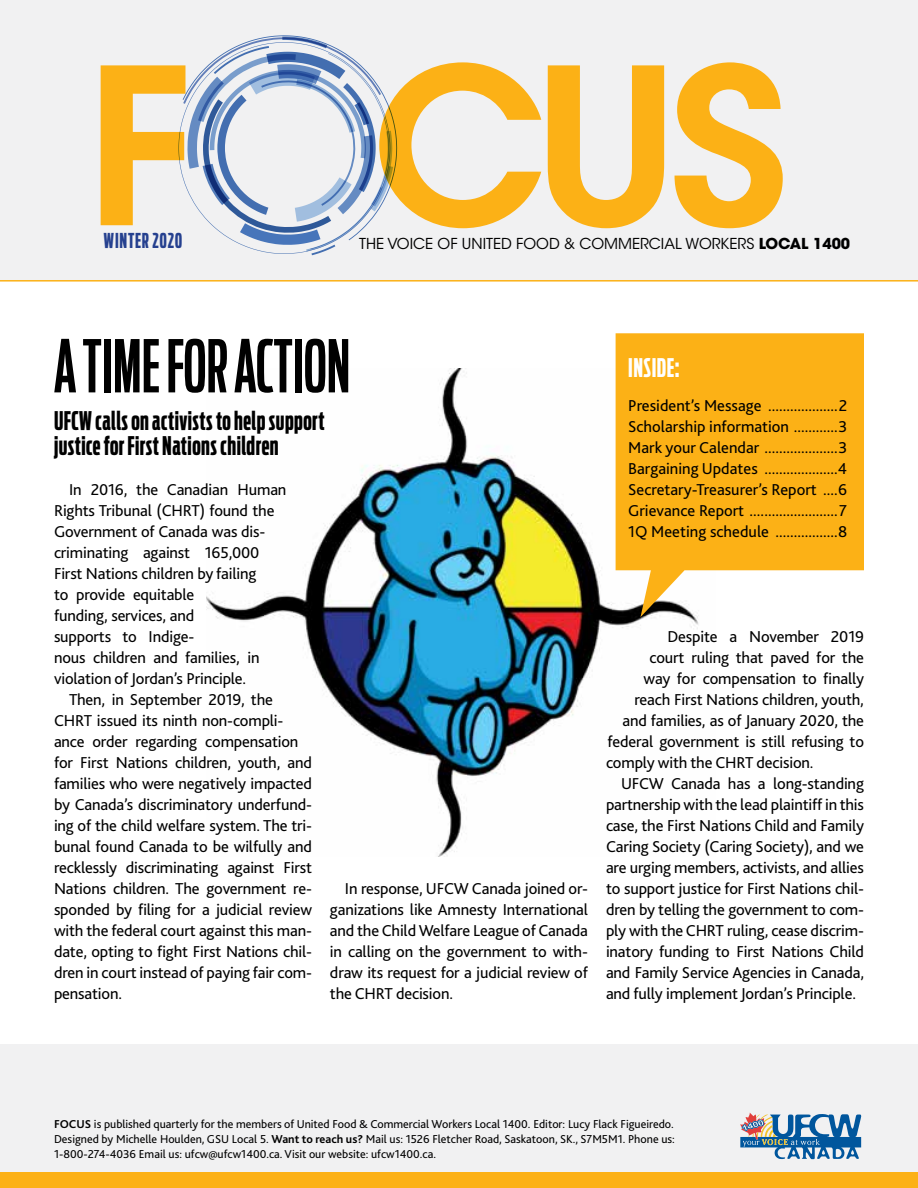
<style>
.page{position:relative;width:918px;height:1188px;background:#fff}
.page>*{position:absolute;margin:0;border:0;box-sizing:border-box;transform-origin:0 0}
.t1{font:600 216px "ITC Avant Garde Std";color:#fcb116}
.t2{font:500 72px "Antenna Comp";color:#000}
.t3{font:700 25.5px/25.5px "Antenna Comp";letter-spacing:.02em;color:#000}
.t4{font:700 25.5px "Antenna Comp";letter-spacing:.02em;color:#fff}
.t5{font:700 20.4px "Antenna Comp";letter-spacing:.04em;color:#25408f}
.t6{font:16.5px/21px "Bliss 2";letter-spacing:-.01em;color:#000}
.t7{font:15px "ITC Avant Garde Std";color:#000}
.t8{font:12px/15px "Bliss 2";color:#000;text-align:justify}
.s1{font-weight:700}
</style>
<div class="page">
<div style="left:0;top:1152px;width:918px;height:36px;background:#fcb116"></div>
<img style="left:206px;top:368px;width:493px;height:488px">
<div style="left:0;top:0;width:918px;height:281px;background:#f1f1f2"></div>
<div style="left:0;top:1044px;width:918px;height:128px;background:#f1f1f2"></div>
<svg style="left:183px;top:37px;width:210px;height:218px"></svg>
<svg style="left:740px;top:1113px;width:121px;height:46px"></svg>
<hr style="left:0;top:280px;width:918px;height:2px;background:#fcb116">
<svg style="left:616px;top:333px;width:248px;height:284px;fill:#fcb116"></svg>
<h1 class="t1" style="left:86px;top:10px;width:705px">F CUS</h1>
<p class="t5" style="left:104px;top:228px;width:81px">WINTER 2020</p>
<p class="t7" style="left:359px;top:234px;width:493px">THE VOICE OF UNITED FOOD &amp; COMMERCIAL WORKERS <span class="s1">LOCAL 1400</span></p>
<h2 class="t2" style="left:54px;top:323px;width:298px">A TIME FOR ACTION</h2>
<h3 class="t3" style="left:54px;top:408px;width:272px">UFCW calls on activists to help support justice for First Nations children</h3>
<p class="t6" style="left:54px;top:479px;width:234px;text-indent:15px">In 2016, the Canadian Human<br>Rights Tribunal (CHRT) found the<br>Government of Canada was dis&shy;criminating against 165,000<br>First Nations children by failing<br>to provide equitable<br>funding, services, and<br>supports to Indige-<br>nous children and families, in violation of Jordan’s Principle.</p>
<p class="t6" style="left:54px;top:689px;width:260px;text-indent:15px">Then, in September 2019, the CHRT issued its ninth non-compli&shy;ance order regarding compensation for First Nations children, youth, and families who were negatively impacted by Canada’s discriminatory underfund&shy;ing of the child welfare system. The tri&shy;bunal found Canada to be wilfully and recklessly discriminating against First Nations children. The government re&shy;sponded by filing for a judicial review with the federal court against this man&shy;date, opting to fight First Nations chil&shy;dren in court instead of paying fair com&shy;pensation.</p>
<p class="t6" style="left:330px;top:878px;width:260px;text-align:justify;text-indent:15px">In response, UFCW Canada joined or&shy;ganizations like Amnesty International and the Child Welfare League of Canada in calling on the government to with&shy;draw its request for a judicial review of the CHRT decision.</p>
<h3 class="t4" style="left:628px;top:352px;width:53px">INSIDE:</h3>
<p class="t6" style="left:628px;top:395px;width:221px;text-align:justify">President’s Message ...................2<br>Scholarship information ............3<br>Mark your Calendar ....................3<br>Bargaining Updates ....................4<br>Secretary-Treasurer’s Report ....6<br>Grievance Report ........................7<br>1Q Meeting schedule .................8</p>
<p class="t6" style="left:668px;top:626px;width:198px">Despite a November 2019</p>
<p class="t6" style="left:650px;top:647px;width:216px">court ruling that paved for the</p>
<p class="t6" style="left:643px;top:668px;width:222px">way for compensation to finally</p>
<p class="t6" style="left:635px;top:689px;width:231px">reach First Nations children, youth,</p>
<p class="t6" style="left:623px;top:710px;width:243px">and families, as of January 2020, the</p>
<p class="t6" style="left:608px;top:731px;width:258px">federal government is still refusing to</p>
<p class="t6" style="left:606px;top:752px;width:209px">comply with the CHRT decision.</p>
<p class="t6" style="left:621px;top:773px;width:244px">UFCW Canada has a long-standing</p>
<p class="t6" style="left:606px;top:794px;width:260px">partnership with the lead plaintiff in this</p>
<p class="t6" style="left:606px;top:815px;width:259px">case, the First Nations Child and Family</p>
<p class="t6" style="left:606px;top:836px;width:260px">Caring Society (Caring Society), and we</p>
<p class="t6" style="left:606px;top:857px;width:259px">are urging members, activists, and allies</p>
<p class="t6" style="left:606px;top:878px;width:259px">to support justice for First Nations chil-</p>
<p class="t6" style="left:606px;top:899px;width:260px">dren by telling the government to com-</p>
<p class="t6" style="left:606px;top:920px;width:259px">ply with the CHRT ruling, cease discrim-</p>
<p class="t6" style="left:606px;top:941px;width:259px">inatory funding to First Nations Child</p>
<p class="t6" style="left:606px;top:962px;width:260px">and Family Service Agencies in Canada,</p>
<p class="t6" style="left:606px;top:983px;width:252px">and fully implement Jordan’s Principle.</p>
<p class="t8" style="left:54px;top:1116px;width:622px"><span class="s1">FOCUS</span> is published quarterly for the members of United Food &amp; Commercial Workers Local 1400. Editor: Lucy Flack Figueiredo.<br>Designed by Michelle Houlden, GSU Local 5. <span class="s1">Want to reach us?</span> Mail us: 1526 Fletcher Road, Saskatoon, SK., S7M5M1. Phone us:<br>1-800-274-4036 Email us: ufcw@ufcw1400.ca. Visit our website: ufcw1400.ca.</p>
</div>
